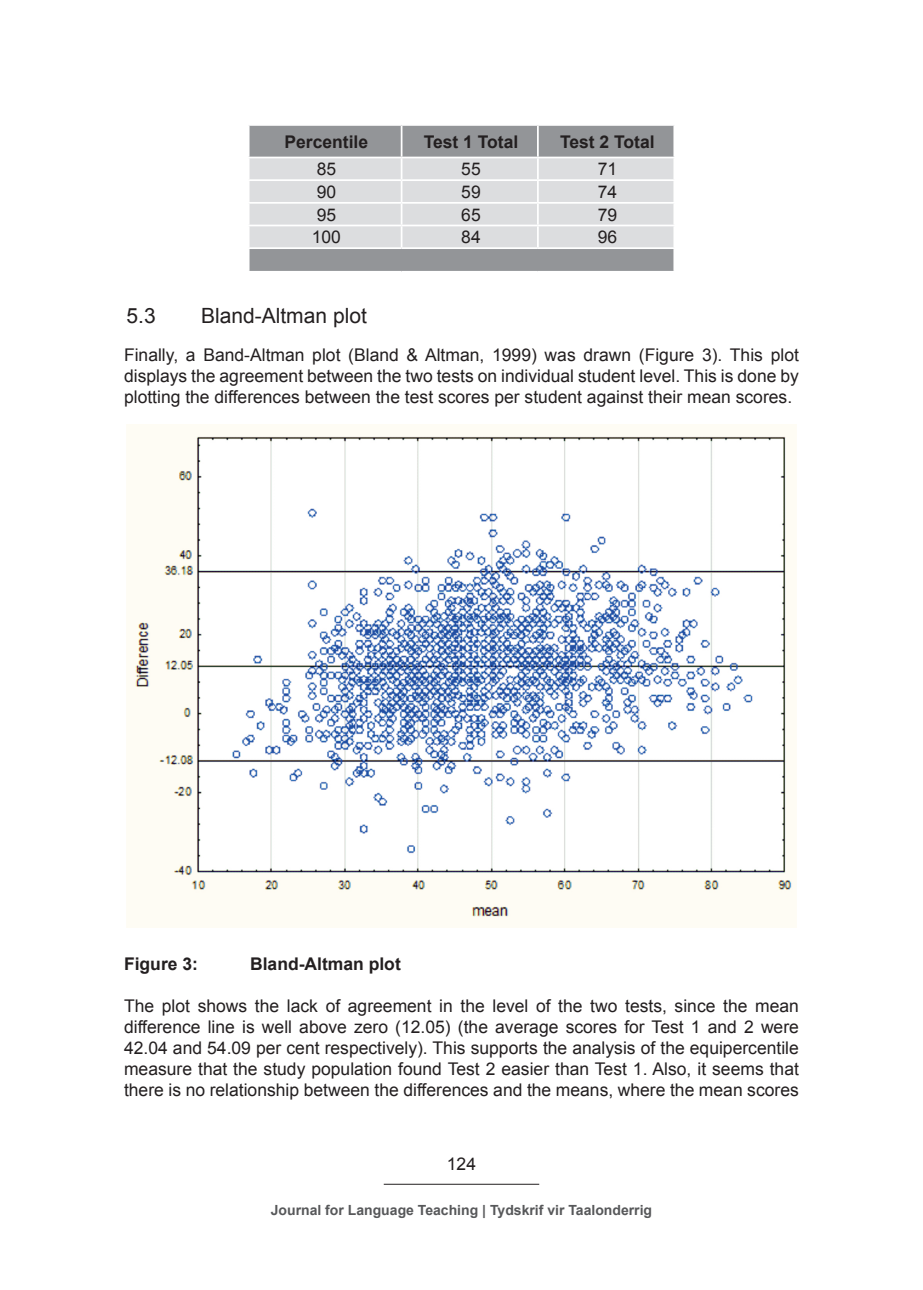
<style>
.page{position:relative;width:923px;height:1290px;background:#fff}
.page>*{position:absolute;margin:0;border:0;box-sizing:border-box;transform-origin:0 0}
.t1{font:21px "Arial";color:#231f20}
.t2{font:17.5px/21px "Arial";color:#231f20;text-align:justify}
.t3{font:700 17.5px "Arial";color:#231f20}
.t4{font:700 14px "Arial";color:#57585a}
</style>
<div class="page">
<hr style="left:384px;top:1184px;width:155px;height:1px;background:#231f20">
<div style="left:249px;top:126px;width:424px;height:31px;background:#939598"></div>
<hr style="left:401px;top:126px;width:1px;height:31px;background:#fff">
<hr style="left:537px;top:126px;width:2px;height:31px;background:#fff">
<svg style="left:249px;top:157px;width:425px;height:114px;background:#d0d1d3"></svg>
<hr style="left:401px;top:247px;width:137px;height:2px;background:#fff">
<hr style="left:538px;top:247px;width:137px;height:2px;background:#fff">
<hr style="left:673px;top:249px;width:2px;height:22px;background:#fff">
<img style="left:127px;top:425px;width:669px;height:503px">
<p class="t3" style="left:284px;top:130px;width:85px">Percentile</p>
<p class="t3" style="left:424px;top:130px;width:96px">Test 1 Total</p>
<p class="t3" style="left:560px;top:130px;width:96px">Test 2 Total</p>
<p class="t2" style="left:317px;top:159px;width:21px">85</p>
<p class="t2" style="left:461px;top:159px;width:21px">55</p>
<p class="t2" style="left:597px;top:159px;width:21px">71</p>
<p class="t2" style="left:317px;top:181px;width:21px">90</p>
<p class="t2" style="left:461px;top:181px;width:21px">59</p>
<p class="t2" style="left:597px;top:181px;width:21px">74</p>
<p class="t2" style="left:317px;top:204px;width:21px">95</p>
<p class="t2" style="left:461px;top:204px;width:21px">65</p>
<p class="t2" style="left:597px;top:204px;width:21px">79</p>
<p class="t2" style="left:312px;top:227px;width:31px">100</p>
<p class="t2" style="left:461px;top:227px;width:21px">84</p>
<p class="t2" style="left:597px;top:227px;width:21px">96</p>
<p class="t1" style="left:127px;top:302px;width:31px">5.3</p>
<p class="t1" style="left:201px;top:302px;width:167px">Bland-Altman plot</p>
<p class="t2" style="left:124px;top:344px;width:676px">Finally, a Band-Altman plot (Bland &amp; Altman, 1999) was drawn (Figure 3). This plot displays the agreement between the two tests on individual student level. This is done by plotting the differences between the test scores per student against their mean scores.</p>
<p class="t3" style="left:124px;top:952px;width:75px">Figure 3:</p>
<p class="t3" style="left:250px;top:952px;width:152px">Bland-Altman plot</p>
<p class="t2" style="left:124px;top:995px;width:676px">The plot shows the lack of agreement in the level of the two tests, since the mean difference line is well above zero (12.05) (the average scores for Test 1 and 2 were 42.04 and 54.09 per cent respectively). This supports the analysis of the equipercentile measure that the study population found Test 2 easier than Test 1. Also, it seems that there is no relationship between the differences and the means, where the mean scores</p>
<p class="t2" style="left:447px;top:1154px;width:31px">124</p>
<p class="t4" style="left:271px;top:1201px;width:383px">Journal for Language Teaching | Tydskrif vir Taalonderrig</p>
</div>
